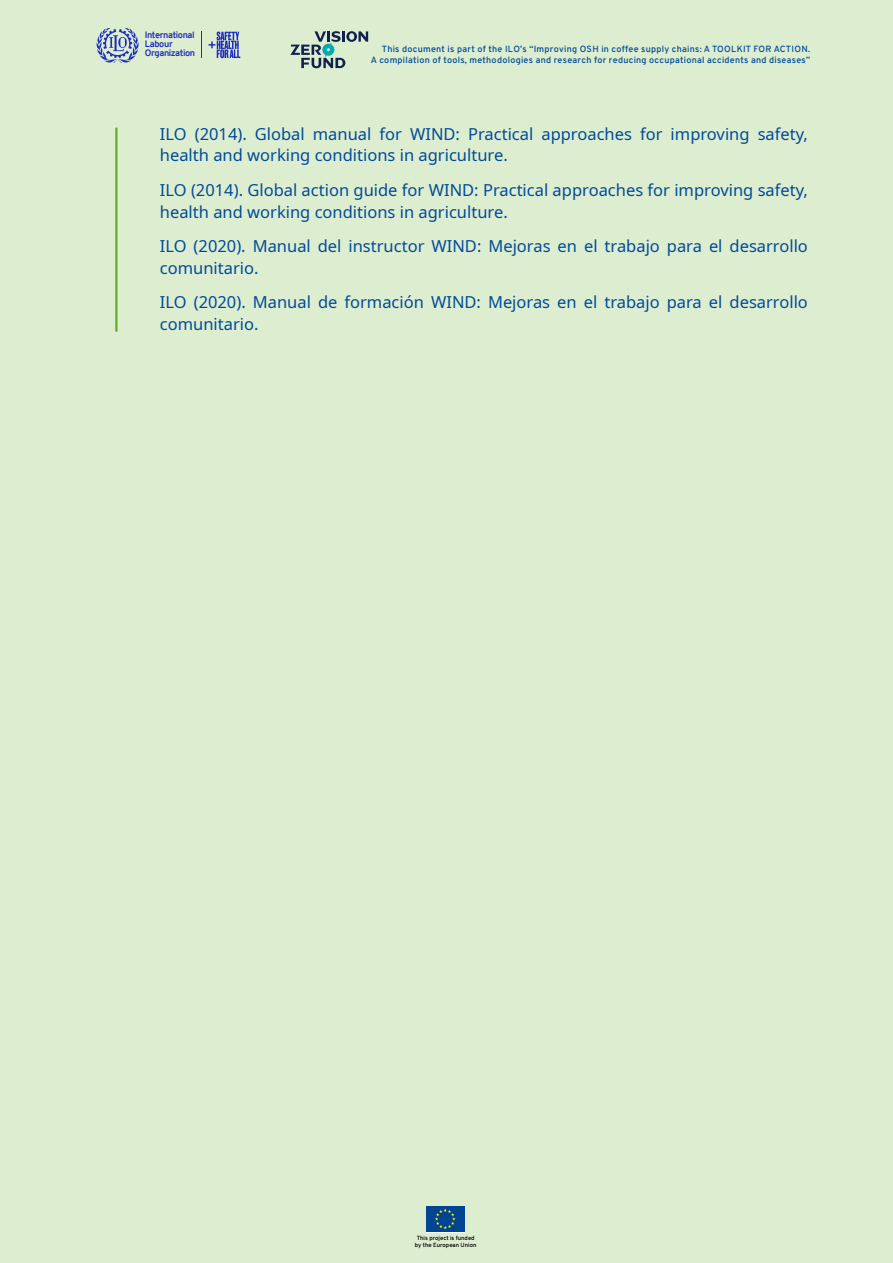
<style>
.page{position:relative;width:893px;height:1263px;background:#ddedcf}
.page>*{position:absolute;margin:0;border:0;box-sizing:border-box;transform-origin:0 0}
.t1{font:16.5px/21.8px "Noto Sans";color:#004a99}
.t2{font:700 9.15px/9.1px "Overpass";letter-spacing:-.04em;color:#1e2dbe}
.t3{font:600 9px/10.8px "Overpass";letter-spacing:.03em;color:#004a99;text-align:right}
.t4{font:600 6px/7.2px "Overpass";color:#000;text-align:center}
</style>
<div class="page">
<hr style="left:115px;top:128px;width:3px;height:204px;background:#62ae25">
<div style="left:426px;top:1206px;width:38px;height:26px;background:#004494"></div>
<svg style="left:435px;top:1208px;width:21px;height:21px"></svg>
<svg style="left:96px;top:28px;width:43px;height:35px"></svg>
<svg style="left:201px;top:32px;width:1px;height:26px"></svg>
<svg style="left:209px;top:32px;width:31px;height:26px"></svg>
<svg style="left:290px;top:31px;width:78px;height:37px"></svg>
<p class="t2" style="left:145px;top:30px;width:52px">International<br>Labour<br>Organization</p>
<p class="t3" style="left:371px;top:44px;width:441px">This document is part of the ILO’s “Improving OSH in coffee supply chains: A TOOLKIT FOR ACTION.<br>A compilation of tools, methodologies and research for reducing occupational accidents and diseases”</p>
<p class="t1" style="left:160px;top:123px;width:650px">ILO (2014). Global manual for WIND: Practical approaches for improving safety, health and working conditions in agriculture.</p>
<p class="t1" style="left:160px;top:179px;width:650px">ILO (2014). Global action guide for WIND: Practical approaches for improving safety, health and working conditions in agriculture.</p>
<p class="t1" style="left:160px;top:236px;width:650px">ILO (2020). Manual del instructor WIND: Mejoras en el trabajo para el desarrollo comunitario.</p>
<p class="t1" style="left:160px;top:292px;width:650px">ILO (2020). Manual de formación WIND: Mejoras en el trabajo para el desarrollo comunitario.</p>
<p class="t4" style="left:415px;top:1234px;width:63px">This project is funded by the European Union</p>
</div>
